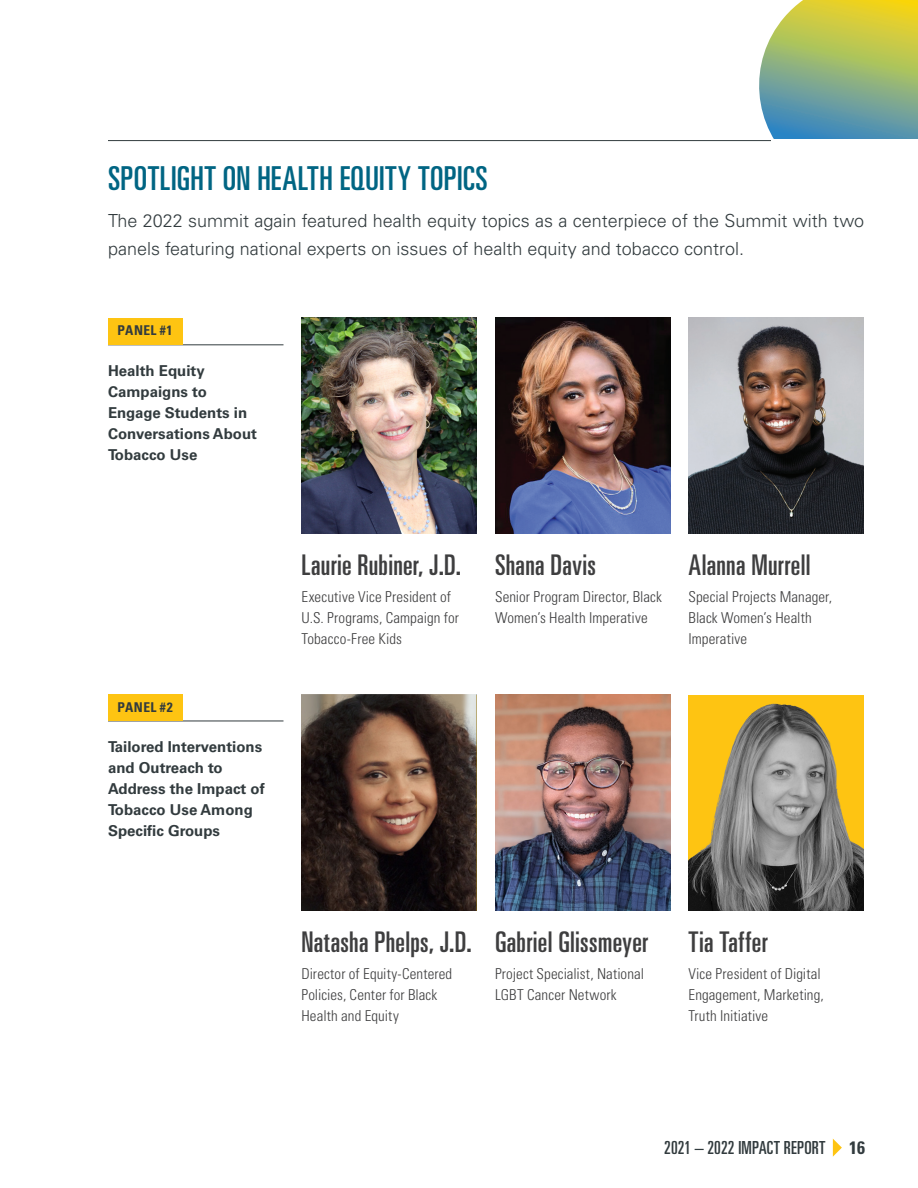
<style>
.page{position:relative;width:918px;height:1188px;background:#fff}
.page>*{position:absolute;margin:0;border:0;box-sizing:border-box;transform-origin:0 0}
.t1{font:ultra-condensed 33px "Univers LT Std";letter-spacing:.015em;color:#006583}
.t2{font:ultra-condensed 28.5px "Univers LT Std";letter-spacing:.01em;color:#3e3e3f}
.t3{font:300 18px/28.5px "Univers LT Std";color:#323b3e}
.t4{font:ultra-condensed 18px "Univers LT Std";letter-spacing:.01em;color:#323b3e}
.t5{font:700 condensed 18px "Univers LT Std";color:#323b3e}
.t6{font:300 condensed 15px/21px "Univers LT Std";letter-spacing:.005em;color:#3e3e3f}
.t7{font:700 15px/21px "Univers LT Std";color:#323b3e}
.t8{font:700 condensed 13.5px "Univers LT Std";letter-spacing:.03em;color:#323b3e}
</style>
<div class="page">
<hr style="left:108px;top:345px;width:176px;height:1px;background:#323b3e">
<hr style="left:108px;top:721px;width:176px;height:1px;background:#323b3e">
<img style="left:302px;top:318px;width:175px;height:216px">
<img style="left:302px;top:695px;width:175px;height:216px">
<img style="left:495px;top:318px;width:175px;height:216px">
<img style="left:495px;top:695px;width:175px;height:216px">
<img style="left:688px;top:318px;width:176px;height:216px">
<img style="left:688px;top:695px;width:176px;height:216px">
<svg style="left:833px;top:1139px;width:9px;height:18px"></svg>
<hr style="left:108px;top:140px;width:756px;height:1px;background:#323b3e">
<div style="left:108px;top:318px;width:74px;height:27px;background:#fec412"></div>
<div style="left:108px;top:694px;width:74px;height:27px;background:#fec412"></div>
<svg style="left:747px;top:0;width:171px;height:142px;background:#a2bc87"></svg>
<div style="left:772px;top:139px;width:146px;height:67px;background:#fff"></div>
<p class="t1" style="left:108px;top:160px;width:381px">SPOTLIGHT ON HEALTH EQUITY TOPICS</p>
<p class="t3" style="left:108px;top:206px;width:758px">The 2022 summit again featured health equity topics as a centerpiece of the Summit with two panels featuring national experts on issues of health equity and tobacco control.</p>
<p class="t8" style="left:118px;top:322px;width:56px">PANEL #1</p>
<p class="t7" style="left:108px;top:360px;width:151px">Health Equity<br>Campaigns to<br>Engage Students in<br>Conversations About<br>Tobacco Use</p>
<p class="t8" style="left:118px;top:699px;width:57px">PANEL #2</p>
<p class="t7" style="left:108px;top:737px;width:158px">Tailored Interventions and Outreach to<br>Address the Impact of<br>Tobacco Use Among<br>Specific Groups</p>
<p class="t2" style="left:302px;top:548px;width:161px">Laurie Rubiner, J.D.</p>
<p class="t6" style="left:302px;top:587px;width:159px">Executive Vice President of<br>U.S. Programs, Campaign for<br>Tobacco-Free Kids</p>
<p class="t2" style="left:495px;top:548px;width:102px">Shana Davis</p>
<p class="t6" style="left:495px;top:587px;width:169px">Senior Program Director, Black<br>Women’s Health Imperative</p>
<p class="t2" style="left:688px;top:548px;width:123px">Alanna Murrell</p>
<p class="t6" style="left:688px;top:587px;width:145px">Special Projects Manager,<br>Black Women’s Health<br>Imperative</p>
<p class="t2" style="left:302px;top:925px;width:172px">Natasha Phelps, J.D.</p>
<p class="t6" style="left:302px;top:964px;width:152px">Director of Equity-Centered<br>Policies, Center for Black<br>Health and Equity</p>
<p class="t2" style="left:495px;top:925px;width:155px">Gabriel Glissmeyer</p>
<p class="t6" style="left:495px;top:964px;width:151px">Project Specialist, National<br>LGBT Cancer Network</p>
<p class="t2" style="left:688px;top:925px;width:81px">Tia Taffer</p>
<p class="t6" style="left:688px;top:964px;width:137px">Vice President of Digital<br>Engagement, Marketing,<br>Truth Initiative</p>
<p class="t4" style="left:664px;top:1138px;width:163px">2021 – 2022 IMPACT REPORT</p>
<p class="t5" style="left:849px;top:1137px;width:17px">16</p>
</div>
